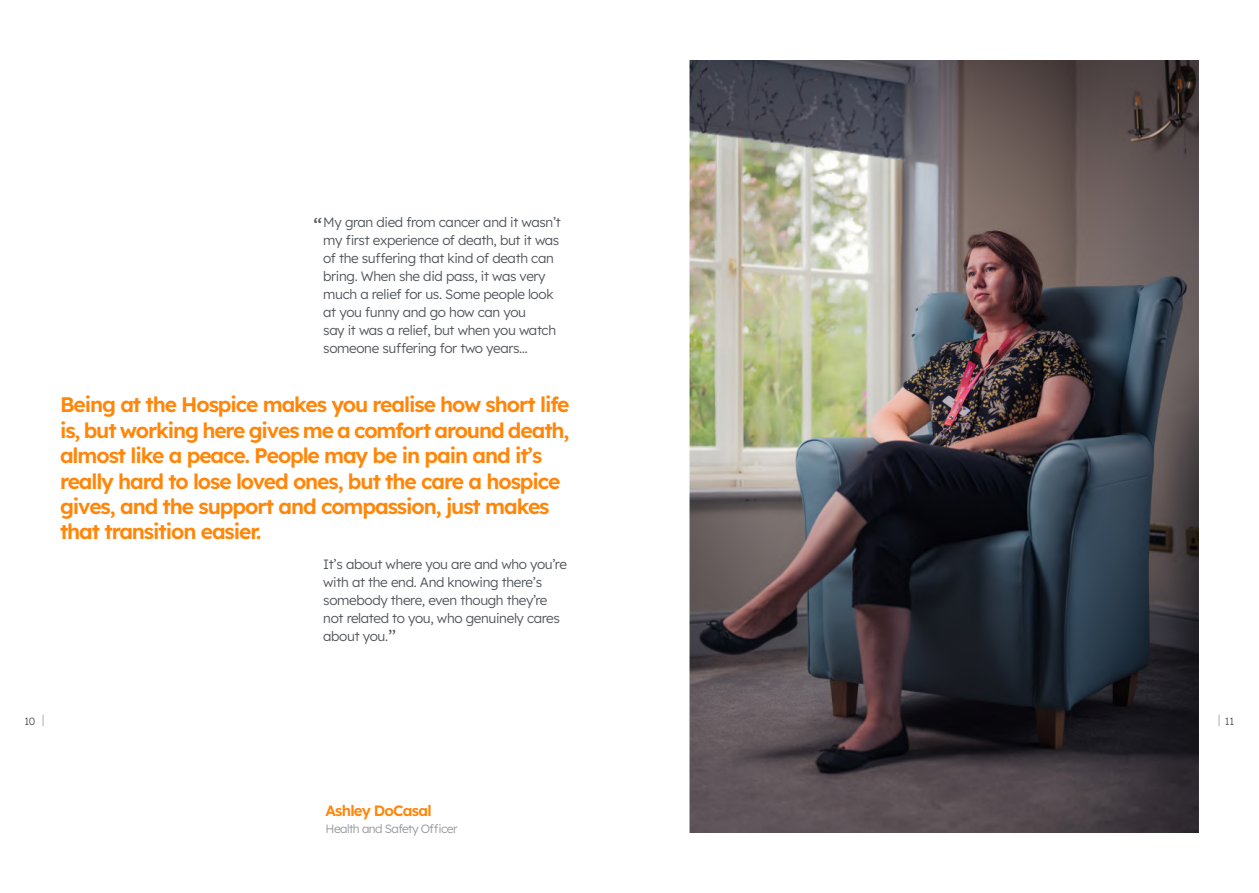
<style>
.page{position:relative;width:1259px;height:893px;background:#fff}
.page>*{position:absolute;margin:0;border:0;box-sizing:border-box;transform-origin:0 0}
.t1{font:300 21.75px "Lexend";color:#52555a}
.t2{font:21px/25.3px "Lexend";letter-spacing:-.05em;color:#ff8609}
.t3{font:15px "Lexend";letter-spacing:-.05em;color:#ff8609}
.t4{font:300 13.5px/18px "Lexend";letter-spacing:-.025em;color:#52555a}
.t5{font:300 12px "Lexend";letter-spacing:-.05em;color:#97999c}
.t6{font:300 10.5px "Lexend";color:#52555a}
.s1{font-weight:200;font-size:21.75px}
.s2{font-family:"Aktiv Grotesk";font-weight:100;font-size:15.75px}
</style>
<div class="page">
<img style="left:690px;top:61px;width:508px;height:771px">
<p class="t4" style="left:323px;top:213px;width:239px">My gran died from cancer and it wasn’t my first experience of death, but it was of the suffering that kind of death can bring. When she did pass, it was very much a relief for us. Some people look at you funny and go how can you<br>say it was a relief, but when you watch someone suffering for two years…</p>
<h1 class="t1" style="left:313px;top:211px;width:11px">“</h1>
<p class="t2" style="left:60px;top:391px;width:511px">Being at the Hospice makes you realise how short life is, but working here gives me a comfort around death, almost like a peace. People may be in pain and it’s really hard to lose loved ones, but the care a hospice gives, and the support and compassion, just makes that transition easier.</p>
<p class="t4" style="left:323px;top:555px;width:245px">It’s about where you are and who you’re with at the end. And knowing there’s somebody there, even though they’re not related to you, who genuinely cares about you.<span class="s1">”</span></p>
<p class="t6" style="left:25px;top:713px;width:21px">10 <span class="s2">I</span></p>
<p class="t6" style="left:1218px;top:713px;width:18px"><span class="s2">I</span> 11</p>
<p class="t3" style="left:326px;top:800px;width:108px">Ashley DoCasal</p>
<p class="t5" style="left:326px;top:820px;width:133px">Health and Safety Officer</p>
</div>
